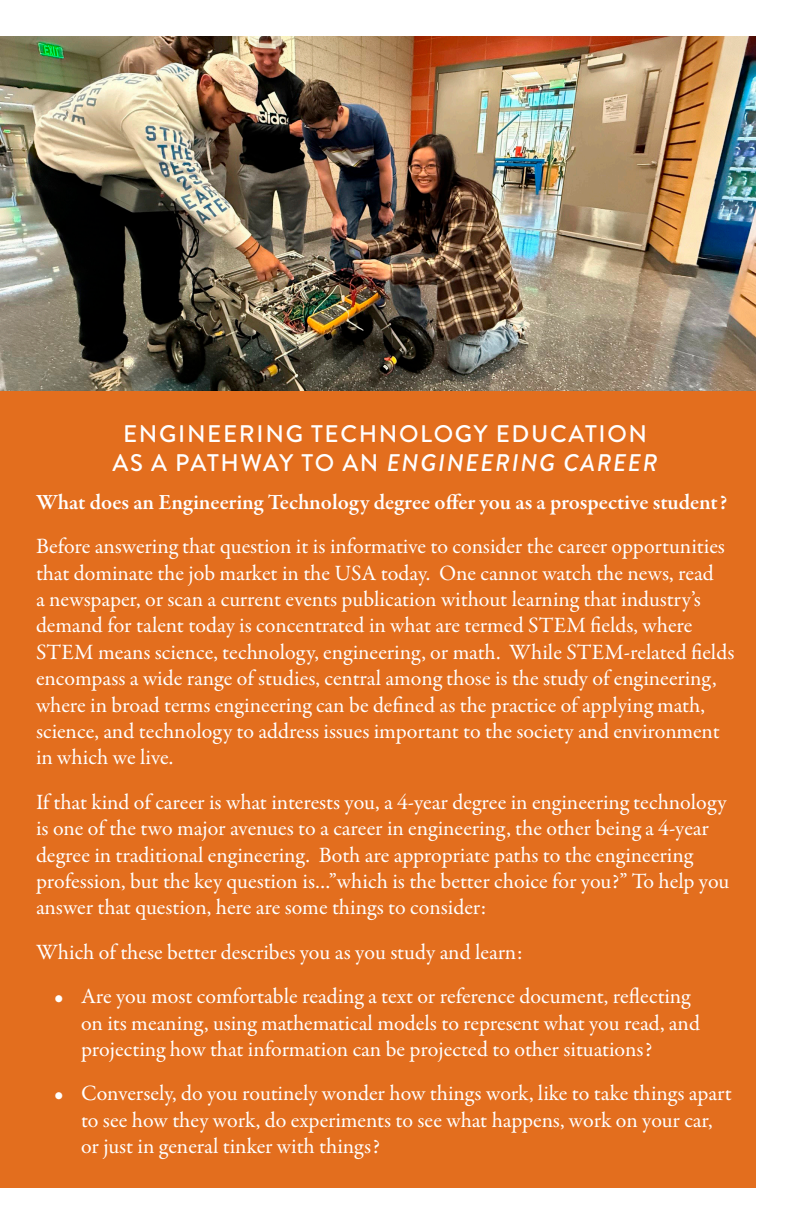
<style>
.page{position:relative;width:792px;height:1224px;background:#fff}
.page>*{position:absolute;margin:0;border:0;box-sizing:border-box;transform-origin:0 0}
.t1{font:500 24px/28.8px "Brandon Grotesque";letter-spacing:.07em;color:#fff;text-align:center}
.t2{font:22px/26.4px "Garamond Premr Pro";letter-spacing:-.005em;color:#fff}
.t3{font:600 22px "Garamond Premr Pro";color:#fff}
.s1{font-style:italic}
</style>
<div class="page">
<div style="left:0;top:36px;width:756px;height:1152px;background:#e36e1e"></div>
<img style="left:0;top:36px;width:756px;height:355px">
<p class="t1" style="left:113px;top:420px;width:546px">ENGINEERING TECHNOLOGY EDUCATION<br>AS A PATHWAY TO AN <span class="s1">ENGINEERING CAREER</span></p>
<p class="t3" style="left:36px;top:489px;width:693px">What does an Engineering Technology degree offer you as a prospective student?</p>
<p class="t2" style="left:36px;top:534px;width:700px">Before answering that question it is informative to consider the career opportunities that dominate the job market in the USA today. One cannot watch the news, read<br>a newspaper, or scan a current events publication without learning that industry’s demand for talent today is concentrated in what are termed STEM fields, where STEM means science, technology, engineering, or math. While STEM-related fields encompass a wide range of studies, central among those is the study of engineering, where in broad terms engineering can be defined as the practice of applying math, science, and technology to address issues important to the society and environment in which we live.</p>
<p class="t2" style="left:36px;top:789px;width:695px">If that kind of career is what interests you, a 4-year degree in engineering technology is one of the two major avenues to a career in engineering, the other being a 4-year degree in traditional engineering. Both are appropriate paths to the engineering profession, but the key question is…”which is the better choice for you?” To help you answer that question, here are some things to consider:</p>
<p class="t2" style="left:36px;top:939px;width:488px">Which of these better describes you as you study and learn:</p>
<p class="t2" style="left:81px;top:984px;width:621px;text-indent:-27px">• Are you most comfortable reading a text or reference document, reflecting on its meaning, using mathematical models to represent what you read, and projecting how that information can be projected to other situations?</p>
<p class="t2" style="left:81px;top:1081px;width:652px;text-indent:-27px">• Conversely, do you routinely wonder how things work, like to take things apart to see how they work, do experiments to see what happens, work on your car, or just in general tinker with things?</p>
</div>
